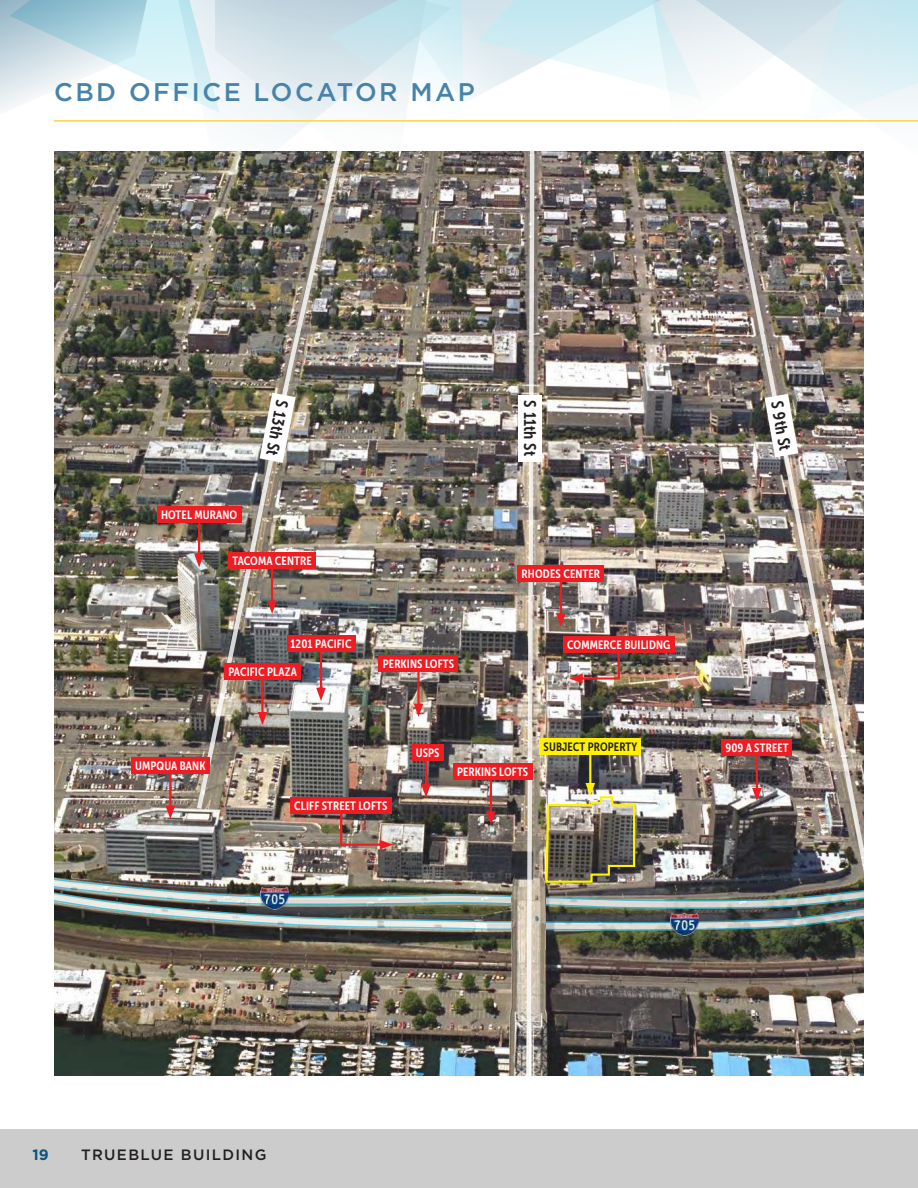
<style>
.page{position:relative;width:918px;height:1188px;background:#fff}
.page>*{position:absolute;margin:0;border:0;box-sizing:border-box;transform-origin:0 0}
.t1{font:500 25.5px "Gotham";letter-spacing:.1em;color:#4783a9}
.t2{font:16.8px "Museo Sans Cond 700";letter-spacing:.01em;color:#231f20}
.t3{font:500 15px "Gotham";letter-spacing:.09em;color:#231f20}
.t4{font:700 15px "Gotham";color:#0c557d}
.t5{font:12px "Museo Sans Cond 700";letter-spacing:.01em;color:#fff}
.t6{font:12px "Museo Sans Cond 700";letter-spacing:.01em;color:#231f20}
</style>
<div class="page">
<img style="left:0;top:0;width:918px;height:1076px">
<div style="left:412px;top:744px;width:32px;height:17px;background:#ee1d23"></div>
<div style="left:379px;top:655px;width:79px;height:17px;background:#ee1d23"></div>
<div style="left:287px;top:635px;width:68px;height:16px;background:#ee1d23"></div>
<div style="left:224px;top:663px;width:77px;height:17px;background:#ee1d23"></div>
<div style="left:290px;top:798px;width:101px;height:16px;background:#ee1d23"></div>
<div style="left:228px;top:552px;width:88px;height:17px;background:#ee1d23"></div>
<div style="left:157px;top:506px;width:84px;height:16px;background:#ee1d23"></div>
<div style="left:131px;top:757px;width:78px;height:17px;background:#ee1d23"></div>
<div style="left:540px;top:739px;width:101px;height:16px;background:#fff101"></div>
<div style="left:519px;top:395px;width:23px;height:66px;background:#fff"></div>
<div style="left:453px;top:763px;width:79px;height:16px;background:#ee1d23"></div>
<div style="left:0;top:1130px;width:918px;height:58px;background:#ccc"></div>
<p class="t1" style="left:54px;top:76px;width:422px">CBD OFFICE LOCATOR MAP</p>
<p class="t5" style="left:161px;top:508px;width:78px">HOTEL MURANO</p>
<p class="t2" style="left:292px;top:402px;width:57px;rotate:101deg">S 13th St</p>
<p class="t2" style="left:786px;top:400px;width:51px;rotate:80deg">S 9th St</p>
<p class="t2" style="left:539px;top:400px;width:57px;rotate:90deg">S 11th St</p>
<p class="t5" style="left:232px;top:554px;width:81px">TACOMA CENTRE</p>
<p class="t5" style="left:290px;top:637px;width:63px">1201 PACIFIC</p>
<p class="t5" style="left:228px;top:665px;width:70px">PACIFIC PLAZA</p>
<p class="t5" style="left:383px;top:657px;width:73px">PERKINS LOFTS</p>
<p class="t5" style="left:522px;top:567px;width:80px">RHODES CENTER</p>
<p class="t5" style="left:567px;top:638px;width:105px">COMMERCE BUILIDNG</p>
<p class="t5" style="left:135px;top:759px;width:72px">UMPQUA BANK</p>
<p class="t5" style="left:294px;top:800px;width:95px">CLIFF STREET LOFTS</p>
<p class="t5" style="left:416px;top:746px;width:25px">USPS</p>
<p class="t5" style="left:457px;top:765px;width:73px">PERKINS LOFTS</p>
<p class="t6" style="left:544px;top:741px;width:95px">SUBJECT PROPERTY</p>
<p class="t5" style="left:725px;top:741px;width:65px">909 A STREET</p>
<p class="t4" style="left:32px;top:1145px;width:18px">19</p>
<p class="t3" style="left:81px;top:1145px;width:187px">TRUEBLUE BUILDING</p>
</div>
